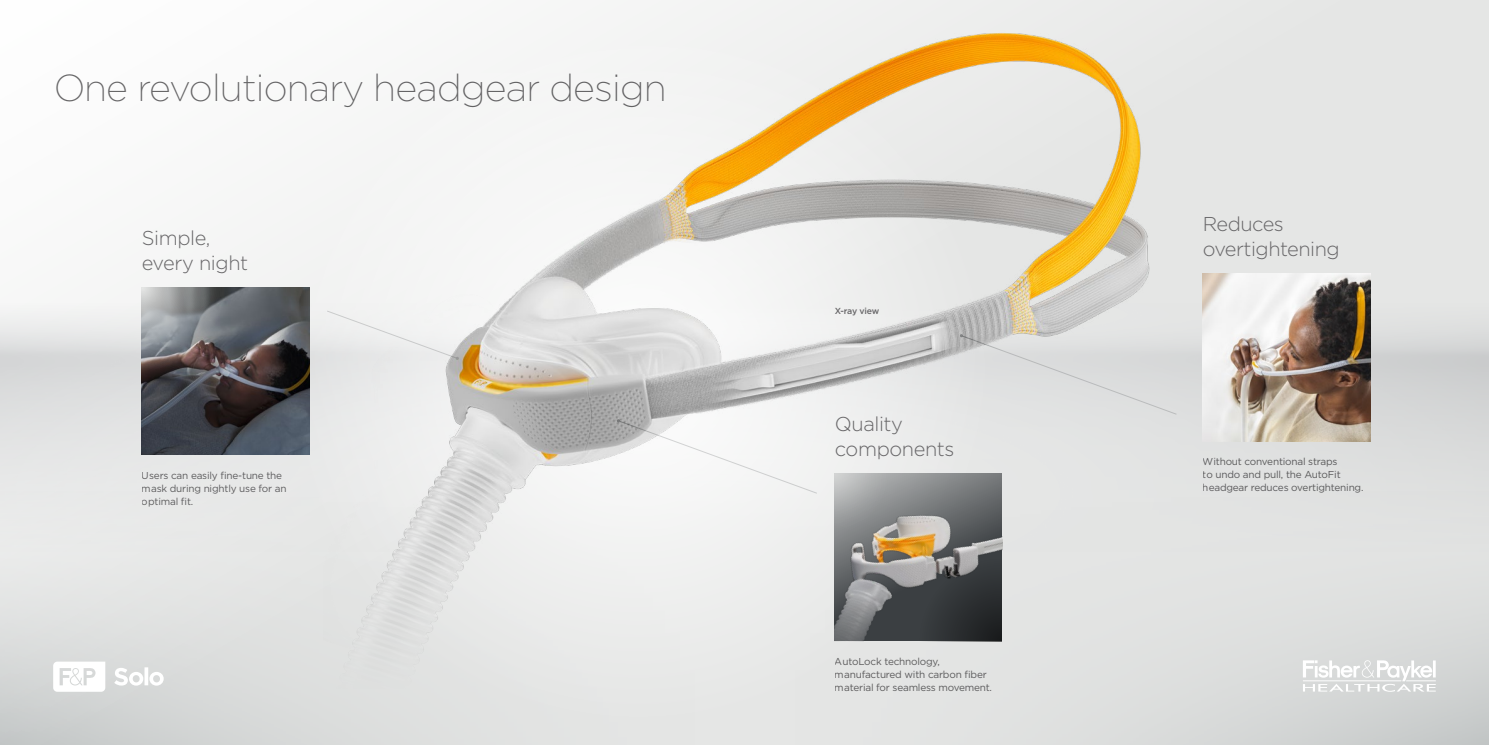
<style>
.page{position:relative;width:1489px;height:745px;background:#fff}
.page>*{position:absolute;margin:0;border:0;box-sizing:border-box;transform-origin:0 0}
.t1{font:200 37.5px "Gotham";letter-spacing:-.02em;color:#676668}
.t2{font:300 20px/25px "Gotham";letter-spacing:-.02em;color:#676668}
.t3{font:10px/13.1px "Gotham";letter-spacing:-.02em;color:#676668}
.t4{font:500 8.75px "Gotham";letter-spacing:-.04em;color:#676668}
</style>
<div class="page">
<svg style="left:141px;top:0;width:1347px;height:301px;fill:#e5e6e5"></svg>
<img style="left:0;top:301px;width:1488px;height:170px">
<div style="left:0;top:471px;width:744px;height:273px;background:linear-gradient(to bottom,#ebeceb,#d7d9d8)"></div>
<div style="left:744px;top:471px;width:744px;height:273px;background:linear-gradient(to bottom,#e3e4e3,#d8dad9)"></div>
<img style="left:324px;top:0;width:850px;height:703px">
<img style="left:142px;top:287px;width:167px;height:167px">
<svg style="left:142px;top:287px;width:116px;height:116px;background:#69686c"></svg>
<img style="left:1202px;top:273px;width:167px;height:168px">
<img style="left:834px;top:473px;width:167px;height:167px">
<svg style="left:326px;top:310px;width:133px;height:50px"></svg>
<svg style="left:616px;top:419px;width:201px;height:74px"></svg>
<div style="left:959px;top:334px;width:218px;height:81px;background:#dddfdf"></div>
<svg style="left:834px;top:473px;width:89px;height:89px;background:#9a9a98"></svg>
<svg style="left:885px;top:524px;width:116px;height:116px;background:#625f5a"></svg>
<svg style="left:53px;top:661px;width:111px;height:30px"></svg>
<svg style="left:1302px;top:660px;width:133px;height:31px"></svg>
<h1 class="t1" style="left:53px;top:64px;width:615px">One revolutionary headgear design</h1>
<h2 class="t2" style="left:142px;top:224px;width:108px">Simple, every night</h2>
<p class="t3" style="left:142px;top:468px;width:146px">Users can easily fine-tune the mask during nightly use for an optimal fit.</p>
<p class="t4" style="left:834px;top:305px;width:46px">X-ray view</p>
<h2 class="t2" style="left:834px;top:410px;width:121px">Quality components</h2>
<p class="t3" style="left:834px;top:654px;width:159px">AutoLock technology, manufactured with carbon fiber material for seamless movement.</p>
<h2 class="t2" style="left:1202px;top:210px;width:138px">Reduces overtightening</h2>
<p class="t3" style="left:1202px;top:454px;width:162px">Without conventional straps<br>to undo and pull, the AutoFit headgear reduces overtightening.</p>
</div>
